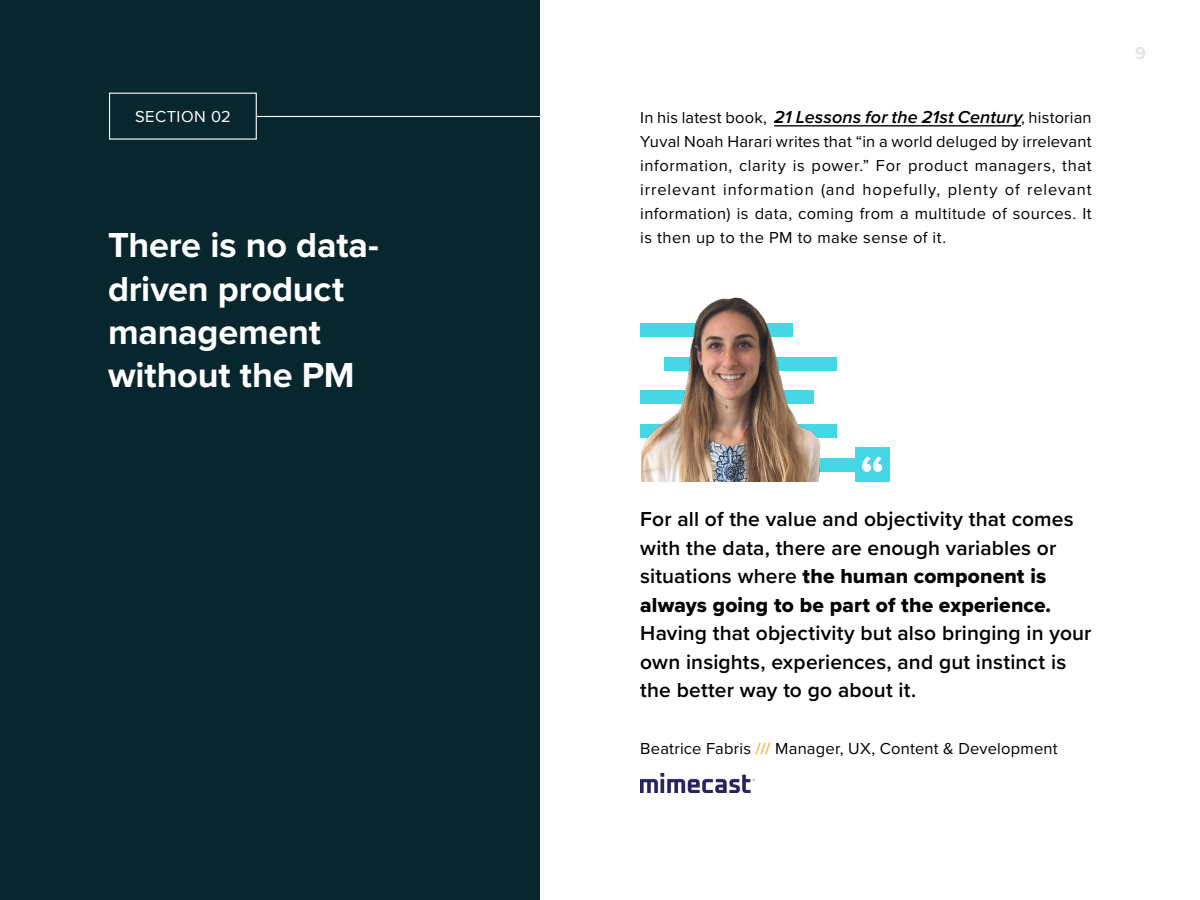
<style>
.page{position:relative;width:1200px;height:900px;background:#fff}
.page>*{position:absolute;margin:0;border:0;box-sizing:border-box;transform-origin:0 0}
.t1{font:700 54px "Proxima Nova";color:#fff}
.t2{font:700 36px/43.2px "Proxima Nova";letter-spacing:-.005em;color:#fff}
.t3{font:600 21px/28.5px "Proxima Nova";letter-spacing:.005em;color:#000}
.t4{font:700 18px "Proxima Nova";color:#cbd2db}
.t5{font:16.5px/24px "Proxima Nova";letter-spacing:.02em;color:#000;text-align:justify}
.t6{font:16.5px "Proxima Nova";letter-spacing:.035em;color:#fff}
.s1{font-weight:600;font-style:italic;font-size:18px}
.s2{font-family:"Proxima Nova Extrabld";font-weight:400}
.s3{font-weight:700;color:#efbe53}
</style>
<div class="page">
<div style="left:0;top:0;width:540px;height:900px;background:#08262e"></div>
<hr style="left:774px;top:125px;width:247px;height:1px;background:#000">
<div style="left:651px;top:459px;width:215px;height:13px;background:#45d7e5"></div>
<div style="left:855px;top:447px;width:35px;height:35px;background:#45d7e5"></div>
<img style="left:640px;top:297px;width:194px;height:184px">
<hr style="left:257px;top:116px;width:310px;height:1px;background:#fff">
<img style="left:641px;top:773px;width:114px;height:20px">
<p class="t6" style="left:135px;top:104px;width:97px">SECTION 02</p>
<p class="t2" style="left:108px;top:223px;width:273px">There is no data&shy;driven product management without the PM</p>
<p class="t5" style="left:640px;top:105px;width:453px">In his latest book, <span class="s1">21 Lessons for the 21st Century</span>, historian Yuval Noah Harari writes that “in a world deluged by irrelevant information, clarity is power.” For product managers, that irrelevant information (and hopefully, plenty of relevant information) is data, coming from a multitude of sources. It is then up to the PM to make sense of it.</p>
<p class="t4" style="left:1135px;top:40px;width:12px">9</p>
<p class="t1" style="left:860px;top:435px;width:26px">“</p>
<p class="t3" style="left:640px;top:504px;width:453px">For all of the value and objectivity that comes with the data, there are enough variables or situations where <span class="s2">the human component is always going to be part of the experience.<br></span>Having that objectivity but also bringing in your own insights, experiences, and gut instinct is the better way to go about it.</p>
<p class="t5" style="left:640px;top:736px;width:419px">Beatrice Fabris <span class="s3">///</span> Manager, UX, Content &amp; Development</p>
</div>
